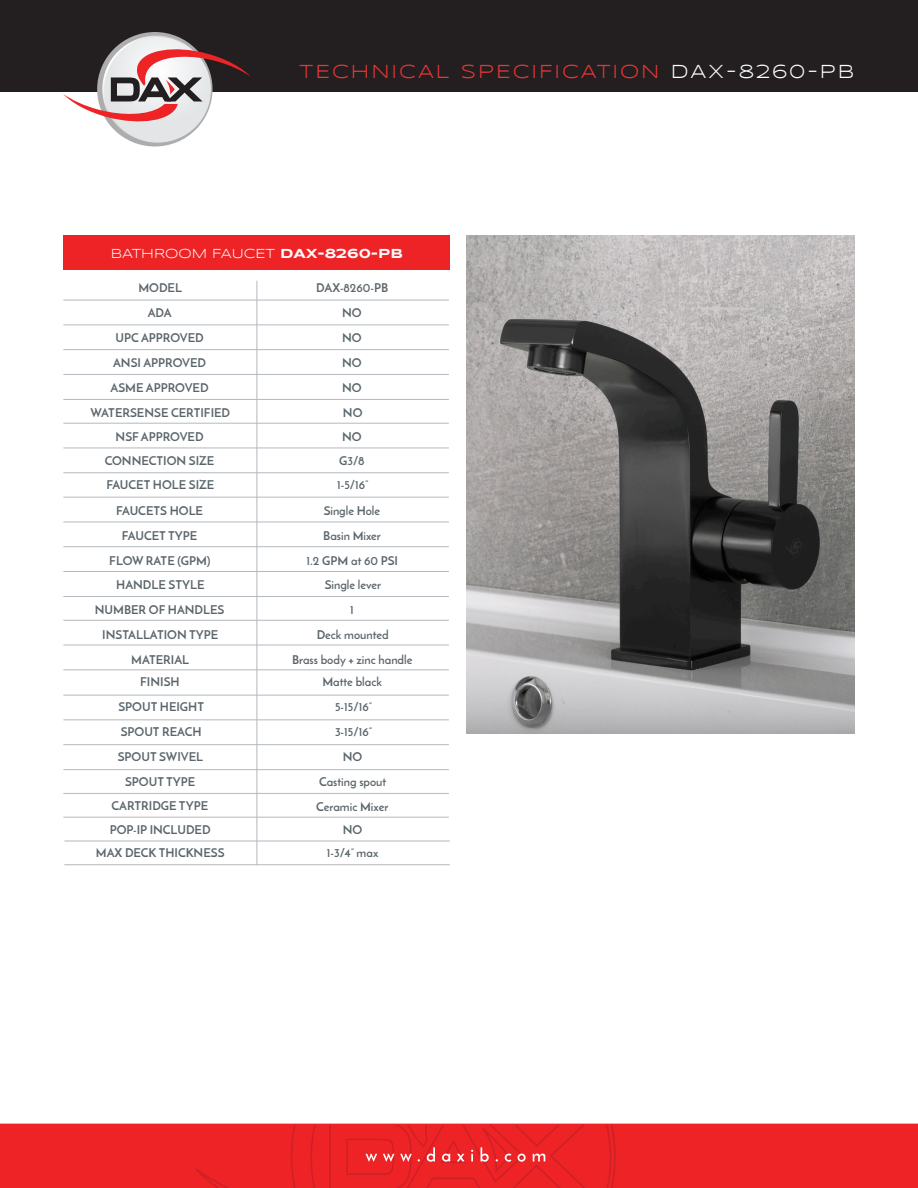
<style>
.page{position:relative;width:918px;height:1188px;background:#fff}
.page>*{position:absolute;margin:0;border:0;box-sizing:border-box;transform-origin:0 0}
.t1{font:19.5px "Syncopate";letter-spacing:.1em;color:#ee3434}
.t2{font:13.5px "Syncopate";color:#fefafc}
.t3{font:700 12px "Josefin Sans";color:#5b666c}
.s1{color:#fff}
.s2{font-weight:700}
</style>
<div class="page">
<div style="left:0;top:1124px;width:918px;height:64px;background:#ee2325"></div>
<svg style="left:195px;top:1125px;width:421px;height:63px"></svg>
<div style="left:0;top:0;width:918px;height:91px;background:#231f20"></div>
<svg style="left:63px;top:36px;width:188px;height:107px"></svg>
<div style="left:64px;top:235px;width:386px;height:35px;background:#ee2325"></div>
<hr style="left:257px;top:281px;width:1px;height:584px;background:#b3b9bf">
<img style="left:466px;top:235px;width:388px;height:498px">
<hr style="left:63px;top:300px;width:386px;height:1px;background:#b3b9bf">
<hr style="left:63px;top:497px;width:386px;height:1px;background:#b3b9bf">
<hr style="left:63px;top:399px;width:386px;height:1px;background:#b3b9bf">
<hr style="left:63px;top:596px;width:386px;height:1px;background:#b3b9bf">
<hr style="left:63px;top:769px;width:386px;height:1px;background:#b3b9bf">
<hr style="left:63px;top:793px;width:386px;height:1px;background:#b3b9bf">
<hr style="left:63px;top:817px;width:386px;height:1px;background:#b3b9bf">
<hr style="left:63px;top:349px;width:386px;height:1px;background:#b3b9bf">
<hr style="left:63px;top:546px;width:386px;height:1px;background:#b3b9bf">
<hr style="left:63px;top:719px;width:386px;height:1px;background:#b3b9bf">
<hr style="left:63px;top:448px;width:386px;height:1px;background:#b3b9bf">
<hr style="left:63px;top:645px;width:386px;height:1px;background:#b3b9bf">
<hr style="left:63px;top:325px;width:386px;height:1px;background:#b3b9bf">
<hr style="left:63px;top:522px;width:386px;height:1px;background:#b3b9bf">
<hr style="left:63px;top:695px;width:386px;height:1px;background:#b3b9bf">
<hr style="left:63px;top:423px;width:386px;height:1px;background:#b3b9bf">
<hr style="left:63px;top:620px;width:386px;height:1px;background:#b3b9bf">
<hr style="left:63px;top:374px;width:386px;height:1px;background:#b3b9bf">
<hr style="left:63px;top:571px;width:386px;height:1px;background:#b3b9bf">
<hr style="left:63px;top:744px;width:386px;height:1px;background:#b3b9bf">
<hr style="left:63px;top:472px;width:386px;height:1px;background:#b3b9bf">
<hr style="left:63px;top:669px;width:386px;height:1px;background:#b3b9bf">
<hr style="left:64px;top:864px;width:386px;height:1px;background:#b3b9bf">
<hr style="left:64px;top:841px;width:386px;height:1px;background:#b3b9bf">
<p class="t1" style="left:300px;top:61px;width:556px">TECHNICAL SPECIFICATION <span class="s1">DAX-8260-pb</span></p>
<p class="t2" style="left:111px;top:245px;width:294px">BATHROOM FAUCET <span class="s2">DAX-8260-pb</span></p>
<p class="t3" style="left:138px;top:281px;width:45px">MODEL</p>
<p class="t3" style="left:316px;top:281px;width:74px">DAX-8260-PB</p>
<p class="t3" style="left:148px;top:306px;width:25px">ADA</p>
<p class="t3" style="left:115px;top:330px;width:90px">UPC APPROVED</p>
<p class="t3" style="left:342px;top:306px;width:21px">NO</p>
<p class="t3" style="left:342px;top:330px;width:21px">NO</p>
<p class="t3" style="left:113px;top:355px;width:94px">ANSI APPROVED</p>
<p class="t3" style="left:342px;top:355px;width:21px">NO</p>
<p class="t3" style="left:111px;top:381px;width:99px">ASME APPROVED</p>
<p class="t3" style="left:342px;top:381px;width:21px">NO</p>
<p class="t3" style="left:91px;top:405px;width:141px">WATERSENSE CERTIFIED</p>
<p class="t3" style="left:343px;top:405px;width:21px">NO</p>
<p class="t3" style="left:116px;top:429px;width:89px">NSF APPROVED</p>
<p class="t3" style="left:342px;top:429px;width:21px">NO</p>
<p class="t3" style="left:105px;top:453px;width:111px">CONNECTION SIZE</p>
<p class="t3" style="left:339px;top:453px;width:27px">G3/8</p>
<p class="t3" style="left:106px;top:478px;width:109px">FAUCET HOLE SIZE</p>
<p class="t3" style="left:337px;top:478px;width:33px">1-5/16”</p>
<p class="t3" style="left:116px;top:503px;width:88px">FAUCETS HOLE</p>
<p class="t3" style="left:324px;top:503px;width:58px">Single Hole</p>
<p class="t3" style="left:122px;top:528px;width:77px">FAUCET TYPE</p>
<p class="t3" style="left:323px;top:528px;width:59px">Basin Mixer</p>
<p class="t3" style="left:109px;top:554px;width:103px">FLOW RATE (GPM)</p>
<p class="t3" style="left:307px;top:554px;width:93px">1.2 GPM at 60 PSI</p>
<p class="t3" style="left:116px;top:578px;width:90px">HANDLE STYLE</p>
<p class="t3" style="left:325px;top:578px;width:58px">Single lever</p>
<p class="t3" style="left:95px;top:602px;width:131px">NUMBER OF HANDLES</p>
<p class="t3" style="left:350px;top:602px;width:5px">1</p>
<p class="t3" style="left:102px;top:627px;width:118px">INSTALLATION TYPE</p>
<p class="t3" style="left:317px;top:627px;width:73px">Deck mounted</p>
<p class="t3" style="left:131px;top:652px;width:59px">MATERIAL</p>
<p class="t3" style="left:140px;top:675px;width:41px">FINISH</p>
<p class="t3" style="left:292px;top:652px;width:122px">Brass body + zinc handle</p>
<p class="t3" style="left:323px;top:675px;width:61px">Matte black</p>
<p class="t3" style="left:118px;top:700px;width:87px">SPOUT HEIGHT</p>
<p class="t3" style="left:335px;top:700px;width:39px">5-15/16”</p>
<p class="t3" style="left:121px;top:725px;width:82px">SPOUT REACH</p>
<p class="t3" style="left:335px;top:725px;width:39px">3-15/16”</p>
<p class="t3" style="left:118px;top:749px;width:87px">SPOUT SWIVEL</p>
<p class="t3" style="left:343px;top:749px;width:21px">NO</p>
<p class="t3" style="left:125px;top:774px;width:72px">SPOUT TYPE</p>
<p class="t3" style="left:319px;top:774px;width:69px">Casting spout</p>
<p class="t3" style="left:112px;top:798px;width:98px">CARTRIDGE TYPE</p>
<p class="t3" style="left:316px;top:799px;width:74px">Ceramic Mixer</p>
<p class="t3" style="left:110px;top:822px;width:102px">POP-IP INCLUDED</p>
<p class="t3" style="left:343px;top:822px;width:21px">NO</p>
<p class="t3" style="left:96px;top:845px;width:130px">MAX DECK THICKNESS</p>
<p class="t3" style="left:327px;top:845px;width:53px">1-3/4” max</p>
</div>
